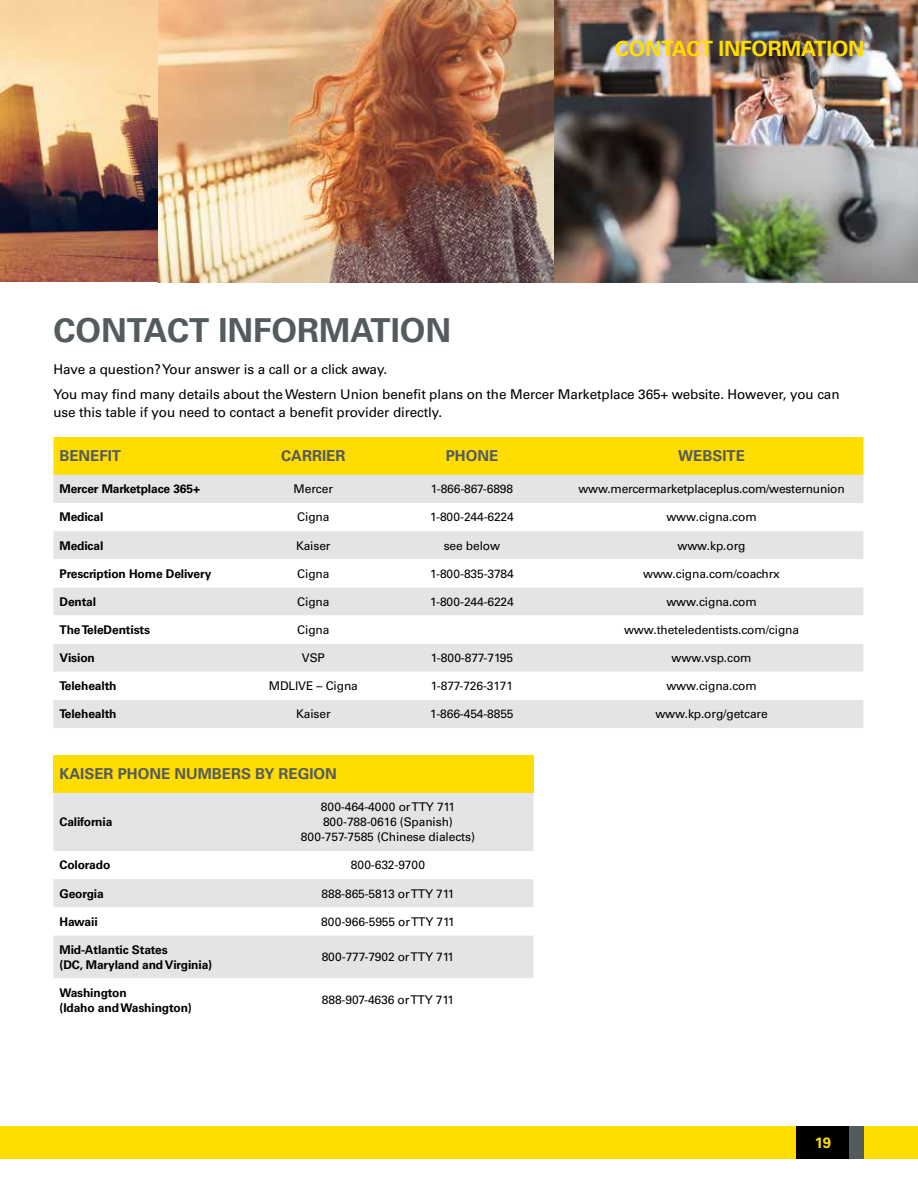
<style>
.page{position:relative;width:918px;height:1188px;background:#fff}
.page>*{position:absolute;margin:0;border:0;box-sizing:border-box;transform-origin:0 0}
.t1{font:700 33px "Univers LT Std";color:#545b5e}
.t2{font:700 21px "Univers LT Std";color:#fd0}
.t3{font:700 15px "Univers LT Std";color:#545b5e}
.t4{font:700 15px "Univers LT Std";color:#fd0}
.t5{font:13.5px/24.8px "Univers LT Std";letter-spacing:-.01em;color:#000}
.t6{font:12px/15px "Univers LT Std";letter-spacing:-.01em;color:#000;text-align:center}
.t7{font:700 12px/15px "Univers LT Std";letter-spacing:-.01em;color:#000}
</style>
<div class="page">
<img style="left:0;top:0;width:918px;height:282px">
<div style="left:53px;top:437px;width:810px;height:38px;background:#fd0"></div>
<div style="left:53px;top:475px;width:810px;height:253px;background:#e3e4e5"></div>
<svg style="left:53px;top:503px;width:810px;height:197px"></svg>
<div style="left:53px;top:755px;width:481px;height:38px;background:#fd0"></div>
<div style="left:53px;top:793px;width:481px;height:58px;background:#e3e4e5"></div>
<svg style="left:53px;top:879px;width:481px;height:99px;fill:#e3e4e5"></svg>
<div style="left:0;top:1126px;width:918px;height:33px;background:#fd0"></div>
<div style="left:796px;top:1126px;width:54px;height:33px;background:#000"></div>
<div style="left:850px;top:1126px;width:14px;height:33px;background:#545b5e"></div>
<h2 class="t2" style="left:615px;top:37px;width:29px">Contact</h2>
<h2 class="t2" style="left:718px;top:37px;width:21px">Information</h2>
<h1 class="t1" style="left:53px;top:312px;width:399px">CONTACT INFORMATION</h1>
<p class="t5" style="left:53px;top:357px;width:788px">Have a question? Your answer is a call or a click away.<br>You may find many details about the Western Union benefit plans on the Mercer Marketplace 365+ website. However, you can</p>
<p class="t5" style="left:53px;top:400px;width:390px">use this table if you need to contact a benefit provider directly.</p>
<p class="t3" style="left:59px;top:447px;width:63px">BENEFIT</p>
<p class="t3" style="left:281px;top:447px;width:66px">CARRIER</p>
<p class="t3" style="left:446px;top:447px;width:54px">PHONE</p>
<p class="t3" style="left:678px;top:447px;width:68px">WEBSITE</p>
<p class="t7" style="left:59px;top:482px;width:142px">Mercer Marketplace 365+</p>
<p class="t6" style="left:294px;top:482px;width:41px">Mercer</p>
<p class="t6" style="left:431px;top:482px;width:84px">1-866-867-6898</p>
<p class="t6" style="left:578px;top:482px;width:268px">www.mercermarketplaceplus.com/westernunion</p>
<p class="t7" style="left:59px;top:510px;width:45px">Medical</p>
<p class="t6" style="left:297px;top:510px;width:34px">Cigna</p>
<p class="t6" style="left:430px;top:510px;width:85px">1-800-244-6224</p>
<p class="t6" style="left:666px;top:510px;width:92px">www.cigna.com</p>
<p class="t7" style="left:59px;top:538px;width:45px">Medical</p>
<p class="t6" style="left:296px;top:538px;width:36px">Kaiser</p>
<p class="t6" style="left:444px;top:538px;width:58px">see below</p>
<p class="t6" style="left:678px;top:538px;width:70px">www.kp.org</p>
<p class="t7" style="left:59px;top:566px;width:153px">Prescription Home Delivery</p>
<p class="t6" style="left:297px;top:566px;width:34px">Cigna</p>
<p class="t6" style="left:430px;top:566px;width:85px">1-800-835-3784</p>
<p class="t6" style="left:643px;top:566px;width:138px">www.cigna.com/coachrx</p>
<p class="t7" style="left:59px;top:594px;width:38px">Dental</p>
<p class="t6" style="left:297px;top:594px;width:34px">Cigna</p>
<p class="t6" style="left:430px;top:594px;width:85px">1-800-244-6224</p>
<p class="t6" style="left:666px;top:594px;width:92px">www.cigna.com</p>
<p class="t7" style="left:59px;top:622px;width:92px">The TeleDentists</p>
<p class="t6" style="left:297px;top:622px;width:34px">Cigna</p>
<p class="t6" style="left:624px;top:622px;width:177px">www.theteledentists.com/cigna</p>
<p class="t7" style="left:59px;top:650px;width:37px">Vision</p>
<p class="t6" style="left:302px;top:650px;width:25px">VSP</p>
<p class="t6" style="left:431px;top:650px;width:84px">1-800-877-7195</p>
<p class="t6" style="left:672px;top:650px;width:81px">www.vsp.com</p>
<p class="t7" style="left:59px;top:679px;width:59px">Telehealth</p>
<p class="t6" style="left:269px;top:678px;width:91px">MDLIVE – Cigna</p>
<p class="t6" style="left:431px;top:678px;width:84px">1-877-726-3171</p>
<p class="t6" style="left:666px;top:678px;width:92px">www.cigna.com</p>
<p class="t7" style="left:59px;top:707px;width:59px">Telehealth</p>
<p class="t6" style="left:296px;top:707px;width:36px">Kaiser</p>
<p class="t6" style="left:430px;top:707px;width:85px">1-866-454-8855</p>
<p class="t6" style="left:655px;top:707px;width:114px">www.kp.org/getcare</p>
<p class="t3" style="left:59px;top:765px;width:279px">KAISER PHONE NUMBERS BY REGION</p>
<p class="t7" style="left:59px;top:815px;width:54px">California</p>
<p class="t6" style="left:301px;top:800px;width:176px">800-464-4000 or TTY 711<br>800-788-0616 (Spanish)<br>800-757-7585 (Chinese dialects)</p>
<p class="t7" style="left:59px;top:858px;width:52px">Colorado</p>
<p class="t6" style="left:351px;top:858px;width:76px">800-632-9700</p>
<p class="t7" style="left:59px;top:886px;width:46px">Georgia</p>
<p class="t6" style="left:322px;top:886px;width:134px">888-865-5813 or TTY 711</p>
<p class="t7" style="left:59px;top:914px;width:40px">Hawaii</p>
<p class="t6" style="left:321px;top:914px;width:135px">800-966-5955 or TTY 711</p>
<p class="t7" style="left:59px;top:942px;width:154px">Mid-Atlantic States<br>(DC, Maryland and Virginia)</p>
<p class="t6" style="left:322px;top:950px;width:134px">800-777-7902 or TTY 711</p>
<p class="t7" style="left:59px;top:985px;width:134px">Washington<br>(Idaho and Washington)</p>
<p class="t6" style="left:322px;top:993px;width:134px">888-907-4636 or TTY 711</p>
<p class="t4" style="left:815px;top:1134px;width:18px">19</p>
</div>
